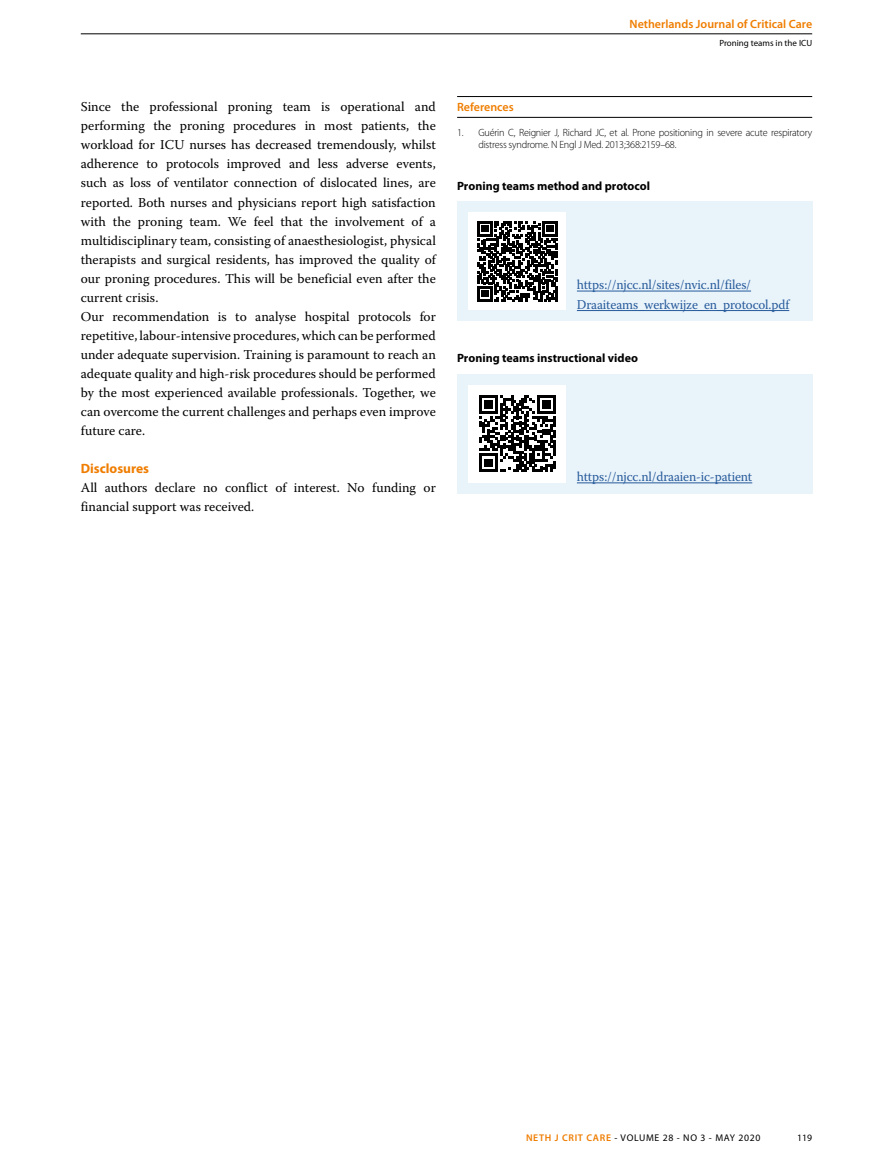
<style>
.page{position:relative;width:893px;height:1170px;background:#fff}
.page>*{position:absolute;margin:0;border:0;box-sizing:border-box;transform-origin:0 0}
.t1{font:13.5px/19px "Warnock Pro";color:#000}
.t2{font:13.5px/19.5px "Warnock Pro";letter-spacing:-.01em;color:#275b9b}
.t3{font:700 13.5px "Myriad Pro";color:#ef7d00}
.t4{font:700 12px "Myriad Pro";color:#000}
.t5{font:600 12px "Myriad Pro";color:#ef7d00}
.t6{font:300 10.5px/12.6px "Myriad Pro";letter-spacing:-.02em;color:#000}
.t7{font:9.75px "Myriad Pro";letter-spacing:.07em;color:#000}
.t8{font:9px "Myriad Pro";color:#000}
.s1{font-weight:600;color:#ef7d00}
</style>
<div class="page">
<hr style="left:81px;top:34px;width:731px;height:1px;background:#000">
<hr style="left:457px;top:117px;width:355px;height:1px;background:#000">
<hr style="left:457px;top:96px;width:355px;height:1px;background:#000">
<div style="left:457px;top:201px;width:355px;height:120px;background:#e9f3fa"></div>
<hr style="left:577px;top:291px;width:174px;height:1px;background:#275b9b">
<hr style="left:577px;top:310px;width:212px;height:1px;background:#275b9b">
<div style="left:469px;top:212px;width:97px;height:98px;background:#fff"></div>
<svg style="left:477px;top:221px;width:81px;height:80px"></svg>
<hr style="left:555px;top:286px;width:3px;height:15px;background:#000">
<div style="left:457px;top:373px;width:355px;height:120px;background:#e9f3fa"></div>
<hr style="left:577px;top:482px;width:175px;height:1px;background:#275b9b">
<div style="left:469px;top:385px;width:97px;height:97px;background:#fff"></div>
<svg style="left:479px;top:395px;width:77px;height:77px"></svg>
<p class="t5" style="left:630px;top:17px;width:184px">Netherlands Journal of Critical Care</p>
<p class="t8" style="left:719px;top:38px;width:94px">Proning teams in the ICU</p>
<p class="t1" style="left:81px;top:97px;width:357px">Since the professional proning team is operational and performing the proning procedures in most patients, the workload for ICU nurses has decreased tremendously, whilst adherence to protocols improved and less adverse events, such as loss of ventilator connection of dislocated lines, are reported. Both nurses and physicians report high satisfaction with the proning team. We feel that the involvement of a multidisciplinary team, consisting of anaesthesiologist, physical therapists and surgical residents, has improved the quality of our proning procedures. This will be beneficial even after the current crisis.<br>Our recommendation is to analyse hospital protocols for repetitive, labour-intensive procedures, which can be performed under adequate supervision. Training is paramount to reach an adequate quality and high-risk procedures should be performed by the most experienced available professionals. Together, we can overcome the current challenges and perhaps even improve future care.</p>
<p class="t3" style="left:81px;top:460px;width:70px">Disclosures</p>
<p class="t1" style="left:81px;top:478px;width:357px">All authors declare no conflict of interest. No funding or financial support was received.</p>
<p class="t5" style="left:457px;top:99px;width:58px">References</p>
<p class="t6" style="left:478px;top:126px;width:335px;text-indent:-21px">1. Guérin C, Reignier J, Richard JC, et al. Prone positioning in severe acute respiratory distress syndrome. N Engl J Med. 2013;368:2159–68.</p>
<p class="t4" style="left:457px;top:178px;width:194px">Proning teams method and protocol</p>
<p class="t2" style="left:577px;top:275px;width:214px">https://njcc.nl/sites/nvic.nl/files/<br>Draaiteams_werkwijze_en_protocol.pdf</p>
<p class="t4" style="left:457px;top:350px;width:182px">Proning teams instructional video</p>
<p class="t2" style="left:577px;top:466px;width:177px">https://njcc.nl/draaien-ic-patient</p>
<p class="t7" style="left:526px;top:1131px;width:236px"><span class="s1">NETH J CRIT CARE</span> - VOLUME 28 - NO 3 - MAY 2020</p>
<p class="t7" style="left:797px;top:1131px;width:17px">119</p>
</div>
